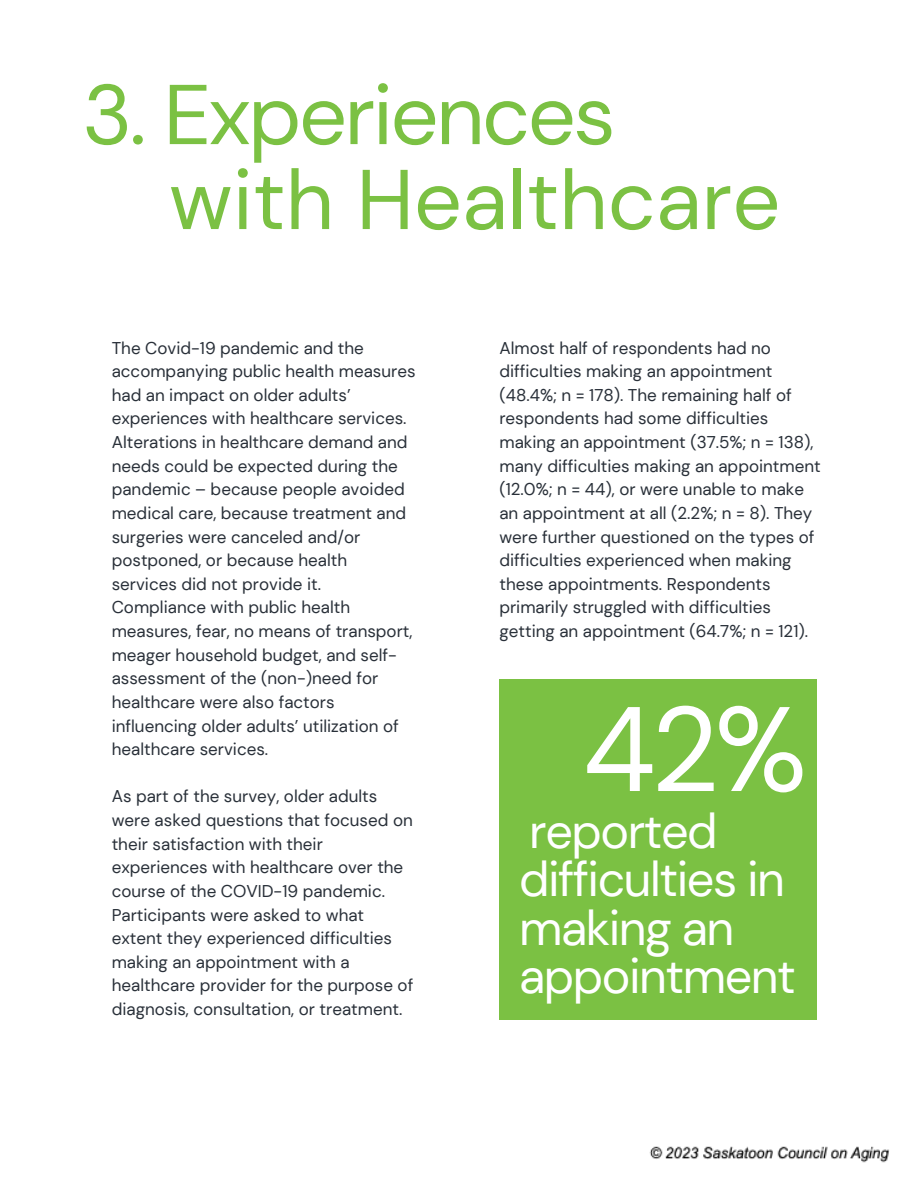
<style>
.page{position:relative;width:918px;height:1188px;background:#fff}
.page>*{position:absolute;margin:0;border:0;box-sizing:border-box;transform-origin:0 0}
.t1{font:119.85px "DM Sans";color:#fff}
.t2{font:84.6px/84.9px "DM Sans";color:#7bc143}
.t3{font:48.45px/48.3px "DM Sans";letter-spacing:-.03em;color:#fff}
.t4{font:16.95px/23.7px "DM Sans";color:#293039}
</style>
<div class="page">
<div style="left:499px;top:679px;width:318px;height:341px;background:#7bc143"></div>
<img style="left:649px;top:1146px;width:240px;height:17px">
<h2 class="t2" style="left:169px;top:73px;width:613px;text-indent:-86px">3. Experiences with Healthcare</h2>
<p class="t4" style="left:112px;top:336px;width:305px">The Covid-19 pandemic and the accompanying public health measures had an impact on older adults’ experiences with healthcare services.<br>Alterations in healthcare demand and needs could be expected during the pandemic – because people avoided medical care, because treatment and surgeries were canceled and/or postponed, or because health services did not provide it.<br>Compliance with public health measures, fear, no means of transport, meager household budget, and self&shy;assessment of the (non-)need for healthcare were also factors influencing older adults’ utilization of healthcare services.</p>
<p class="t4" style="left:112px;top:785px;width:303px">As part of the survey, older adults were asked questions that focused on their satisfaction with their experiences with healthcare over the course of the COVID-19 pandemic.<br>Participants were asked to what extent they experienced difficulties making an appointment with a healthcare provider for the purpose of diagnosis, consultation, or treatment.</p>
<p class="t4" style="left:499px;top:336px;width:323px">Almost half of respondents had no difficulties making an appointment (48.4%; n = 178). The remaining half of respondents had some difficulties making an appointment (37.5%; n = 138), many difficulties making an appointment (12.0%; n = 44), or were unable to make an appointment at all (2.2%; n = 8). They were further questioned on the types of difficulties experienced when making these appointments. Respondents primarily struggled with difficulties getting an appointment (64.7%; n = 121).</p>
<h1 class="t1" style="left:583px;top:672px;width:226px">42%</h1>
<h3 class="t3" style="left:519px;top:807px;width:278px">reported difficulties in making an appointment</h3>
</div>
